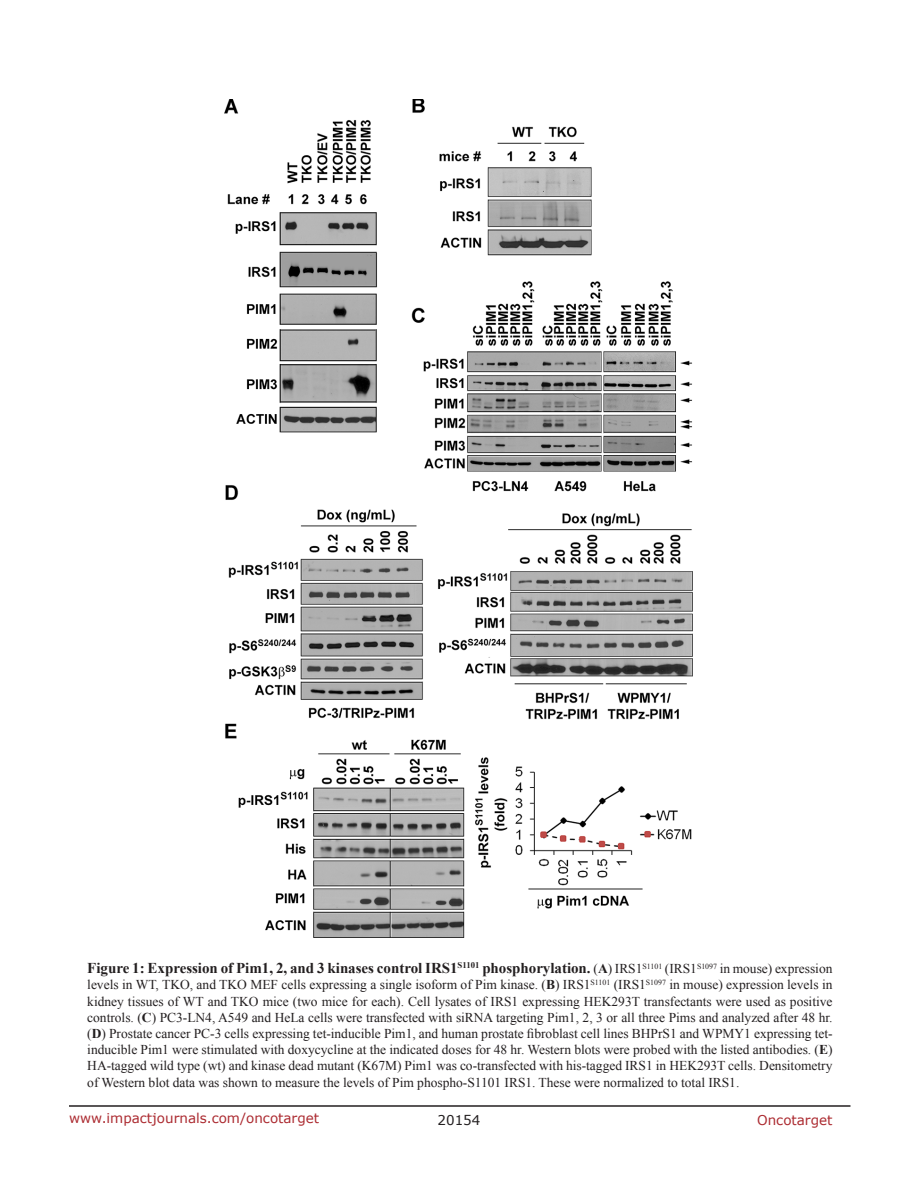
<style>
.page{position:relative;width:918px;height:1188px;background:#fff}
.page>*{position:absolute;margin:0;border:0;box-sizing:border-box;transform-origin:0 0}
.FigureText{font:700 15px "Times New Roman";color:#231f20}
.FigureText-2{font:13.5px/16.2px "Times New Roman";color:#231f20;text-align:justify}
.t1{font:13.5px "Verdana";color:#ac2b31}
.t2{font:13.5px "Verdana";color:#231f20}
.s1{font-weight:400;font-size:13.5px}
.s2{font-size:13.5px}
.s3{font-weight:700}
</style>
<div class="page">
<hr style="left:69px;top:1105px;width:781px;height:2px;background:#231f20">
<img style="left:224px;top:99px;width:468px;height:838px">
<p class="FigureText" style="left:87px;top:958px;width:747px">Figure 1: Expression of Pim1, 2, and 3 kinases control IRS1<sup>S1101</sup> phosphorylation. <span class="s1">(</span><span class="s2">A</span><span class="s1">) IRS1</span><sup>S1101</sup> <span class="s1">(IRS1</span><sup>S1097</sup> <span class="s1">in mouse) expression</span></p>
<p class="FigureText-2" style="left:87px;top:977px;width:747px">levels in WT, TKO, and TKO MEF cells expressing a single isoform of Pim kinase. (<span class="s3">B</span>) IRS1<sup>S1101</sup> (IRS1<sup>S1097</sup> in mouse) expression levels in kidney tissues of WT and TKO mice (two mice for each). Cell lysates of IRS1 expressing HEK293T transfectants were used as positive controls. (<span class="s3">C</span>) PC3-LN4, A549 and HeLa cells were transfected with siRNA targeting Pim1, 2, 3 or all three Pims and analyzed after 48 hr. (<span class="s3">D</span>) Prostate cancer PC-3 cells expressing tet-inducible Pim1, and human prostate fibroblast cell lines BHPrS1 and WPMY1 expressing tet&shy;inducible Pim1 were stimulated with doxycycline at the indicated doses for 48 hr. Western blots were probed with the listed antibodies. (<span class="s3">E</span>)<br>HA-tagged wild type (wt) and kinase dead mutant (K67M) Pim1 was co-transfected with his-tagged IRS1 in HEK293T cells. Densitometry of Western blot data was shown to measure the levels of Pim phospho-S1101 IRS1. These were normalized to total IRS1.</p>
<p class="t1" style="left:69px;top:1109px;width:252px">www.impactjournals.com/oncotarget</p>
<p class="t2" style="left:438px;top:1111px;width:44px">20154</p>
<p class="t1" style="left:757px;top:1111px;width:77px">Oncotarget</p>
</div>
